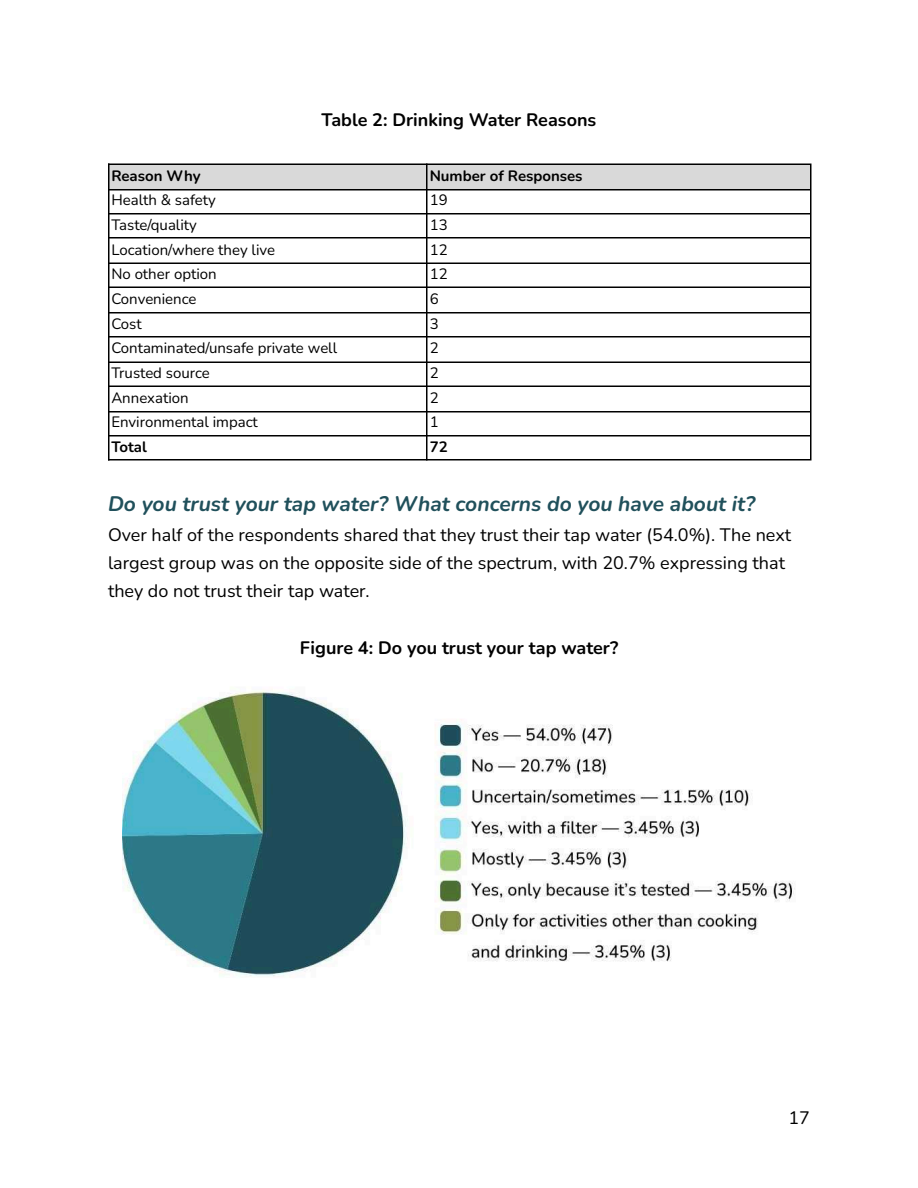
<style>
.page{position:relative;width:918px;height:1188px;background:#fff}
.page>*{position:absolute;margin:0;border:0;box-sizing:border-box;transform-origin:0 0}
.t1{font:italic 700 21px "Nunito";color:#20505b}
.t2{font:18px/28.2px "Nunito";color:#000}
.t3{font:700 18px "Nunito";color:#000}
.t4{font:15px "Nunito";color:#000}
.t5{font:700 15px "Nunito";color:#000}
</style>
<div class="page">
<div style="left:108px;top:164px;width:318px;height:25px;background:#d9d9d9"></div>
<div style="left:426px;top:164px;width:384px;height:25px;background:#d9d9d9"></div>
<hr style="left:108px;top:164px;width:2px;height:297px;background:#000">
<hr style="left:426px;top:164px;width:2px;height:297px;background:#000">
<hr style="left:810px;top:164px;width:2px;height:297px;background:#000">
<hr style="left:108px;top:164px;width:702px;height:1px;background:#000">
<hr style="left:108px;top:189px;width:702px;height:2px;background:#000">
<hr style="left:108px;top:213px;width:702px;height:2px;background:#000">
<hr style="left:108px;top:237px;width:702px;height:2px;background:#000">
<hr style="left:108px;top:263px;width:702px;height:1px;background:#000">
<hr style="left:108px;top:287px;width:702px;height:1px;background:#000">
<hr style="left:108px;top:312px;width:702px;height:2px;background:#000">
<hr style="left:108px;top:336px;width:702px;height:2px;background:#000">
<hr style="left:108px;top:362px;width:702px;height:1px;background:#000">
<hr style="left:108px;top:386px;width:702px;height:1px;background:#000">
<hr style="left:108px;top:411px;width:702px;height:2px;background:#000">
<hr style="left:108px;top:435px;width:702px;height:2px;background:#000">
<hr style="left:108px;top:459px;width:702px;height:2px;background:#000">
<img style="left:123px;top:690px;width:672px;height:287px">
<p class="t3" style="left:322px;top:108px;width:276px">Table 2: Drinking Water Reasons</p>
<p class="t5" style="left:111px;top:166px;width:91px">Reason Why</p>
<p class="t5" style="left:430px;top:166px;width:154px">Number of Responses</p>
<p class="t4" style="left:111px;top:190px;width:106px">Health &amp; safety</p>
<p class="t4" style="left:430px;top:190px;width:19px">19</p>
<p class="t4" style="left:111px;top:215px;width:87px">Taste/quality</p>
<p class="t4" style="left:430px;top:215px;width:19px">13</p>
<p class="t4" style="left:111px;top:240px;width:165px">Location/where they live</p>
<p class="t4" style="left:430px;top:240px;width:19px">12</p>
<p class="t4" style="left:111px;top:264px;width:107px">No other option</p>
<p class="t4" style="left:430px;top:264px;width:19px">12</p>
<p class="t4" style="left:111px;top:289px;width:87px">Convenience</p>
<p class="t4" style="left:430px;top:289px;width:10px">6</p>
<p class="t4" style="left:111px;top:314px;width:32px">Cost</p>
<p class="t4" style="left:430px;top:314px;width:10px">3</p>
<p class="t4" style="left:111px;top:338px;width:227px">Contaminated/unsafe private well</p>
<p class="t4" style="left:430px;top:338px;width:10px">2</p>
<p class="t4" style="left:111px;top:363px;width:100px">Trusted source</p>
<p class="t4" style="left:430px;top:363px;width:10px">2</p>
<p class="t4" style="left:111px;top:387px;width:79px">Annexation</p>
<p class="t4" style="left:430px;top:387px;width:10px">2</p>
<p class="t4" style="left:111px;top:412px;width:148px">Environmental impact</p>
<p class="t4" style="left:430px;top:412px;width:10px">1</p>
<p class="t5" style="left:111px;top:437px;width:37px">Total</p>
<p class="t5" style="left:430px;top:437px;width:19px">72</p>
<p class="t1" style="left:108px;top:490px;width:649px">Do you trust your tap water? What concerns do you have about it?</p>
<p class="t2" style="left:108px;top:521px;width:685px">Over half of the respondents shared that they trust their tap water (54.0%). The next largest group was on the opposite side of the spectrum, with 20.7% expressing that they do not trust their tap water.</p>
<p class="t3" style="left:300px;top:636px;width:320px">Figure 4: Do you trust your tap water?</p>
<p class="t2" style="left:788px;top:1104px;width:23px">17</p>
</div>
